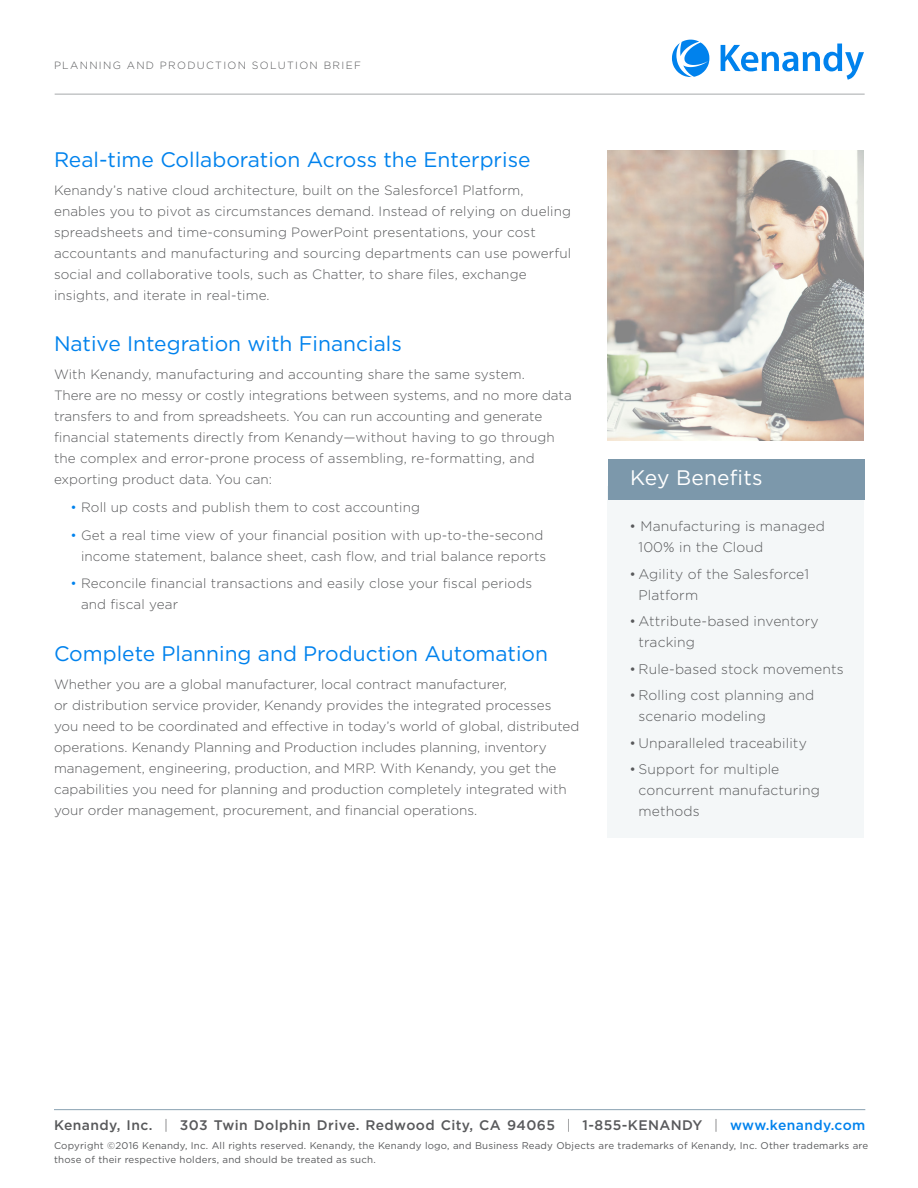
<style>
.page{position:relative;width:918px;height:1188px;background:#fff}
.page>*{position:absolute;margin:0;border:0;box-sizing:border-box;transform-origin:0 0}
.t1{font:21px "Gotham";color:#0082ed}
.t2{font:21px "Gotham";letter-spacing:.01em;color:#fff}
.t3{font:300 13.8px/21px "Gotham";letter-spacing:.01em;color:#58595b}
.t4{font:500 13.8px "Gotham";letter-spacing:.03em;color:#58595b}
.t5{font:300 13.5px/21px "Gotham";color:#58595b}
.t6{font:300 10.5px "Gotham";letter-spacing:.125em;color:#58595b}
.t7{font:9.75px/13.5px "Gotham";letter-spacing:.02em;color:#58595b}
.s1{color:#0082ed}
.s2{font-weight:300}
</style>
<div class="page">
<hr style="left:55px;top:94px;width:810px;height:1px;background:#a7a9ac">
<svg style="left:721px;top:44px;width:143px;height:36px"></svg>
<svg style="left:672px;top:40px;width:37px;height:37px"></svg>
<hr style="left:54px;top:1109px;width:811px;height:1px;background:#89a1b2">
<div style="left:608px;top:487px;width:256px;height:351px;background:#f4f7f8"></div>
<div style="left:608px;top:459px;width:257px;height:41px;background:#7c98ab"></div>
<img style="left:608px;top:150px;width:256px;height:291px">
<p class="t6" style="left:54px;top:58px;width:308px">PLANNING AND PRODUCTION SOLUTION BRIEF</p>
<h1 class="t1" style="left:54px;top:146px;width:478px">Real-time Collaboration Across the Enterprise</h1>
<p class="t5" style="left:54px;top:179px;width:519px">Kenandy’s native cloud architecture, built on the Salesforce1 Platform, enables you to pivot as circumstances demand. Instead of relying on dueling spreadsheets and time-consuming PowerPoint presentations, your cost accountants and manufacturing and sourcing departments can use powerful social and collaborative tools, such as Chatter, to share files, exchange insights, and iterate in real-time.</p>
<h1 class="t1" style="left:54px;top:330px;width:349px">Native Integration with Financials</h1>
<p class="t5" style="left:54px;top:363px;width:519px">With Kenandy, manufacturing and accounting share the same system.<br>There are no messy or costly integrations between systems, and no more data transfers to and from spreadsheets. You can run accounting and generate financial statements directly from Kenandy—without having to go through the complex and error-prone process of assembling, re-formatting, and exporting product data. You can:</p>
<p class="t5" style="left:70px;top:496px;width:351px"><span class="s1">•</span> Roll up costs and publish them to cost accounting</p>
<p class="t5" style="left:70px;top:524px;width:477px;text-align:right"><span class="s1">•</span> Get a real time view of your financial position with up-to-the-second income statement, balance sheet, cash flow, and trial balance reports</p>
<p class="t5" style="left:81px;top:573px;width:453px;text-indent:-11px"><span class="s1">•</span> Reconcile financial transactions and easily close your fiscal periods and fiscal year</p>
<h1 class="t1" style="left:54px;top:640px;width:496px">Complete Planning and Production Automation</h1>
<p class="t5" style="left:54px;top:673px;width:527px">Whether you are a global manufacturer, local contract manufacturer,<br>or distribution service provider, Kenandy provides the integrated processes<br>you need to be coordinated and effective in today’s world of global, distributed operations. Kenandy Planning and Production includes planning, inventory management, engineering, production, and MRP. With Kenandy, you get the capabilities you need for planning and production completely integrated with your order management, procurement, and financial operations.</p>
<h1 class="t2" style="left:630px;top:464px;width:134px">Key Benefits</h1>
<p class="t3" style="left:639px;top:516px;width:188px;text-indent:-9px">• Manufacturing is managed<br>100% in the Cloud</p>
<p class="t3" style="left:639px;top:563px;width:172px;text-indent:-9px">• Agility of the Salesforce1<br>Platform</p>
<p class="t3" style="left:639px;top:611px;width:182px;text-indent:-9px">• Attribute-based inventory tracking</p>
<p class="t3" style="left:630px;top:658px;width:216px">• Rule-based stock movements</p>
<p class="t3" style="left:639px;top:684px;width:177px;text-indent:-9px">• Rolling cost planning and scenario modeling</p>
<p class="t3" style="left:630px;top:732px;width:179px">• Unparalleled traceability</p>
<p class="t3" style="left:639px;top:758px;width:183px;text-indent:-9px">• Support for multiple concurrent manufacturing methods</p>
<p class="t4" style="left:54px;top:1116px;width:813px">Kenandy, Inc. <span class="s2">|</span> 303 Twin Dolphin Drive. Redwood City, CA 94065 <span class="s2">|</span> 1-855-KENANDY <span class="s2">|</span> <span class="s1">www.kenandy.com</span></p>
<p class="t7" style="left:54px;top:1139px;width:816px">Copyright ©2016 Kenandy, Inc. All rights reserved. Kenandy, the Kenandy logo, and Business Ready Objects are trademarks of Kenandy, Inc. Other trademarks are those of their respective holders, and should be treated as such.</p>
</div>
